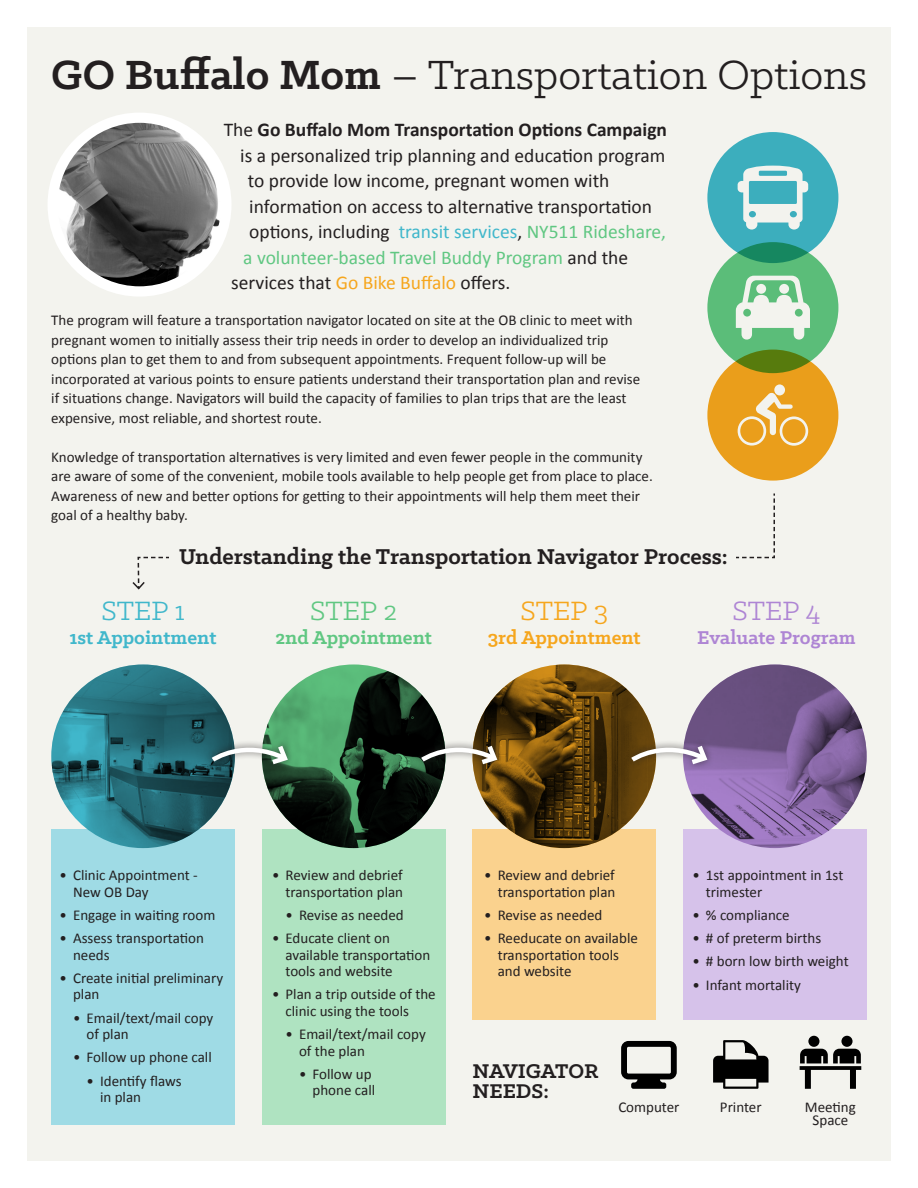
<style>
.page{position:relative;width:918px;height:1188px;background:#fff}
.page>*{position:absolute;margin:0;border:0;box-sizing:border-box;transform-origin:0 0}
.t1{font:46.2px "Klinic Slab";color:#231f20}
.t2{font:30px "Klinic Slab";color:#40b7cb}
.t3{font:30px "Klinic Slab";color:#60c782}
.t4{font:30px "Klinic Slab";color:#f6a61d}
.t5{font:30px "Klinic Slab";color:#ae85d4}
.t6{font:700 24.3px "Klinic Slab";color:#231f20}
.t7{font:700 22.5px/19.5px "Klinic Slab";letter-spacing:-.005em;color:#231f20}
.t8{font:700 21px "Klinic Slab";color:#ae85d4}
.t9{font:700 21px "Klinic Slab";color:#40b7cb}
.t10{font:700 21px "Klinic Slab";color:#60c782}
.t11{font:700 21px "Klinic Slab";color:#f6a61d}
.t12{font:19.5px "Calibri";color:#231f20}
.t13{font:700 19.5px "Calibri";color:#231f20}
.t14{font:19.5px "Calibri";color:#60c782}
.t15{font:15px/16.5px "Calibri";color:#231f20}
.s1{font-weight:700}
.s2{font-weight:400}
.s3{color:#40b7cb}
.s4{color:#60c782}
.s5{color:#231f20}
.s6{color:#f6a61d}
</style>
<div class="page">
<div style="left:27px;top:27px;width:864px;height:1134px;background:#f3f3ee"></div>
<div style="left:51px;top:829px;width:184px;height:296px;background:#9fdbe5"></div>
<div style="left:262px;top:829px;width:184px;height:296px;background:#afe3c1"></div>
<div style="left:472px;top:829px;width:184px;height:191px;background:#fad28e"></div>
<div style="left:683px;top:829px;width:184px;height:191px;background:#d6c2ea"></div>
<div style="left:707px;top:132px;width:131px;height:131px;background:#3caebd;border-radius:50%"></div>
<img style="left:53px;top:118px;width:173px;height:173px;border-radius:87px">
<div style="left:48px;top:113px;width:184px;height:184px;border:10px solid #fff;border-radius:50%"></div>
<svg style="left:707px;top:242px;width:131px;height:131px;background:#52b576"></svg>
<svg style="left:707px;top:350px;width:131px;height:131px;background:#d89a1b"></svg>
<img style="left:51px;top:664px;width:183px;height:184px">
<img style="left:263px;top:664px;width:182px;height:184px">
<img style="left:473px;top:664px;width:182px;height:184px">
<img style="left:684px;top:664px;width:183px;height:184px">
<svg style="left:736px;top:276px;width:74px;height:66px"></svg>
<svg style="left:738px;top:166px;width:70px;height:64px"></svg>
<div style="left:774px;top:384px;width:11px;height:11px;background:#f3f3ee;border-radius:50%"></div>
<svg style="left:738px;top:393px;width:70px;height:53px"></svg>
<svg style="left:132px;top:498px;width:643px;height:92px"></svg>
<div style="left:205px;top:739px;width:90px;height:32px;background:#231f20;opacity:.65"></div>
<svg style="left:208px;top:739px;width:83px;height:29px"></svg>
<div style="left:414px;top:739px;width:90px;height:32px;background:#231f20;opacity:.65"></div>
<svg style="left:418px;top:739px;width:82px;height:29px"></svg>
<div style="left:624px;top:739px;width:90px;height:32px;background:#231f20;opacity:.65"></div>
<svg style="left:628px;top:739px;width:82px;height:29px"></svg>
<svg style="left:621px;top:1041px;width:56px;height:48px"></svg>
<svg style="left:713px;top:1040px;width:56px;height:49px"></svg>
<div style="left:841px;top:1036px;width:12px;height:11px;background:#000;border-radius:50%"></div>
<div style="left:808px;top:1036px;width:11px;height:11px;background:#000;border-radius:50%"></div>
<svg style="left:800px;top:1049px;width:61px;height:40px"></svg>
<div style="left:170px;top:541px;width:566px;height:25px;background:#f3f3ee"></div>
<p class="t1" style="left:51px;top:45px;width:817px"><span class="s1">GO Buffalo Mom</span> – Transportation Options</p>
<p class="t13" style="left:224px;top:116px;width:445px"><span class="s2">The</span> Go Buffalo Mom Transportation Options Campaign</p>
<p class="t12" style="left:240px;top:142px;width:427px">is a personalized trip planning and education program</p>
<p class="t12" style="left:248px;top:167px;width:363px">to provide low income, pregnant women with</p>
<p class="t12" style="left:249px;top:193px;width:404px">information on access to alternative transportation</p>
<p class="t12" style="left:249px;top:218px;width:418px">options, including <span class="s3">transit services</span>, <span class="s4">NY511 Rideshare,</span></p>
<p class="t14" style="left:243px;top:244px;width:386px">a volunteer-based Travel Buddy Program <span class="s5">and the</span></p>
<p class="t12" style="left:231px;top:269px;width:281px">services that <span class="s6">Go Bike Buffalo</span> offers.</p>
<p class="t15" style="left:51px;top:310px;width:590px;line-height:19.5px">The program will feature a transportation navigator located on site at the OB clinic to meet with pregnant women to initially assess their trip needs in order to develop an individualized trip options plan to get them to and from subsequent appointments. Frequent follow-up will be incorporated at various points to ensure patients understand their transportation plan and revise if situations change. Navigators will build the capacity of families to plan trips that are the least expensive, most reliable, and shortest route.</p>
<p class="t15" style="left:51px;top:447px;width:603px;line-height:19.5px">Knowledge of transportation alternatives is very limited and even fewer people in the community are aware of some of the convenient, mobile tools available to help people get from place to place.<br>Awareness of new and better options for getting to their appointments will help them meet their goal of a healthy baby.</p>
<p class="t6" style="left:179px;top:540px;width:550px">Understanding the Transportation Navigator Process:</p>
<p class="t2" style="left:102px;top:592px;width:85px">STEP 1</p>
<p class="t9" style="left:70px;top:624px;width:148px">1st Appointment</p>
<p class="t3" style="left:310px;top:592px;width:88px">STEP 2</p>
<p class="t10" style="left:275px;top:624px;width:158px">2nd Appointment</p>
<p class="t4" style="left:521px;top:592px;width:89px">STEP 3</p>
<p class="t11" style="left:488px;top:624px;width:154px">3rd Appointment</p>
<p class="t5" style="left:733px;top:592px;width:89px">STEP 4</p>
<p class="t8" style="left:697px;top:624px;width:160px">Evaluate Program</p>
<p class="t15" style="left:73px;top:867px;width:126px;text-indent:-14px">• Clinic Appointment -<br>New OB Day</p>
<p class="t15" style="left:60px;top:906px;width:157px">• Engage in waiting room</p>
<p class="t15" style="left:73px;top:930px;width:132px;text-indent:-14px">• Assess transportation needs</p>
<p class="t15" style="left:73px;top:969px;width:152px;text-indent:-14px">• Create initial preliminary plan</p>
<p class="t15" style="left:87px;top:1009px;width:128px;text-indent:-14px">• Email/text/mail copy of plan</p>
<p class="t15" style="left:73px;top:1049px;width:140px">• Follow up phone call</p>
<p class="t15" style="left:100px;top:1072px;width:83px;text-indent:-13px">• Identify flaws in plan</p>
<p class="t15" style="left:272px;top:867px;width:133px;text-align:right">• Review and debrief transportation plan</p>
<p class="t15" style="left:286px;top:906px;width:120px">• Revise as needed</p>
<p class="t15" style="left:286px;top:930px;width:146px;text-indent:-14px">• Educate client on available transportation tools and website</p>
<p class="t15" style="left:286px;top:986px;width:152px;text-indent:-14px">• Plan a trip outside of the clinic using the tools</p>
<p class="t15" style="left:299px;top:1026px;width:128px;text-indent:-14px">• Email/text/mail copy of the plan</p>
<p class="t15" style="left:299px;top:1065px;width:78px;text-align:right">• Follow up phone call</p>
<p class="t15" style="left:484px;top:867px;width:133px;text-align:right">• Review and debrief transportation plan</p>
<p class="t15" style="left:484px;top:906px;width:120px">• Revise as needed</p>
<p class="t15" style="left:498px;top:930px;width:142px;text-indent:-14px">• Reeducate on available transportation tools and website</p>
<p class="t7" style="left:472px;top:1061px;width:128px">NAVIGATOR<br>NEEDS:</p>
<p class="t15" style="left:706px;top:867px;width:139px;text-indent:-14px">• 1st appointment in 1st trimester</p>
<p class="t15" style="left:692px;top:906px;width:99px">• % compliance</p>
<p class="t15" style="left:692px;top:930px;width:130px">• # of preterm births</p>
<p class="t15" style="left:692px;top:953px;width:158px">• # born low birth weight</p>
<p class="t15" style="left:692px;top:976px;width:110px">• Infant mortality</p>
<p class="t15" style="left:618px;top:1098px;width:63px">Computer</p>
<p class="t15" style="left:720px;top:1098px;width:43px">Printer</p>
<p class="t15" style="left:805px;top:1100px;width:52px;line-height:13.5px;text-align:center">Meeting<br>Space</p>
</div>
